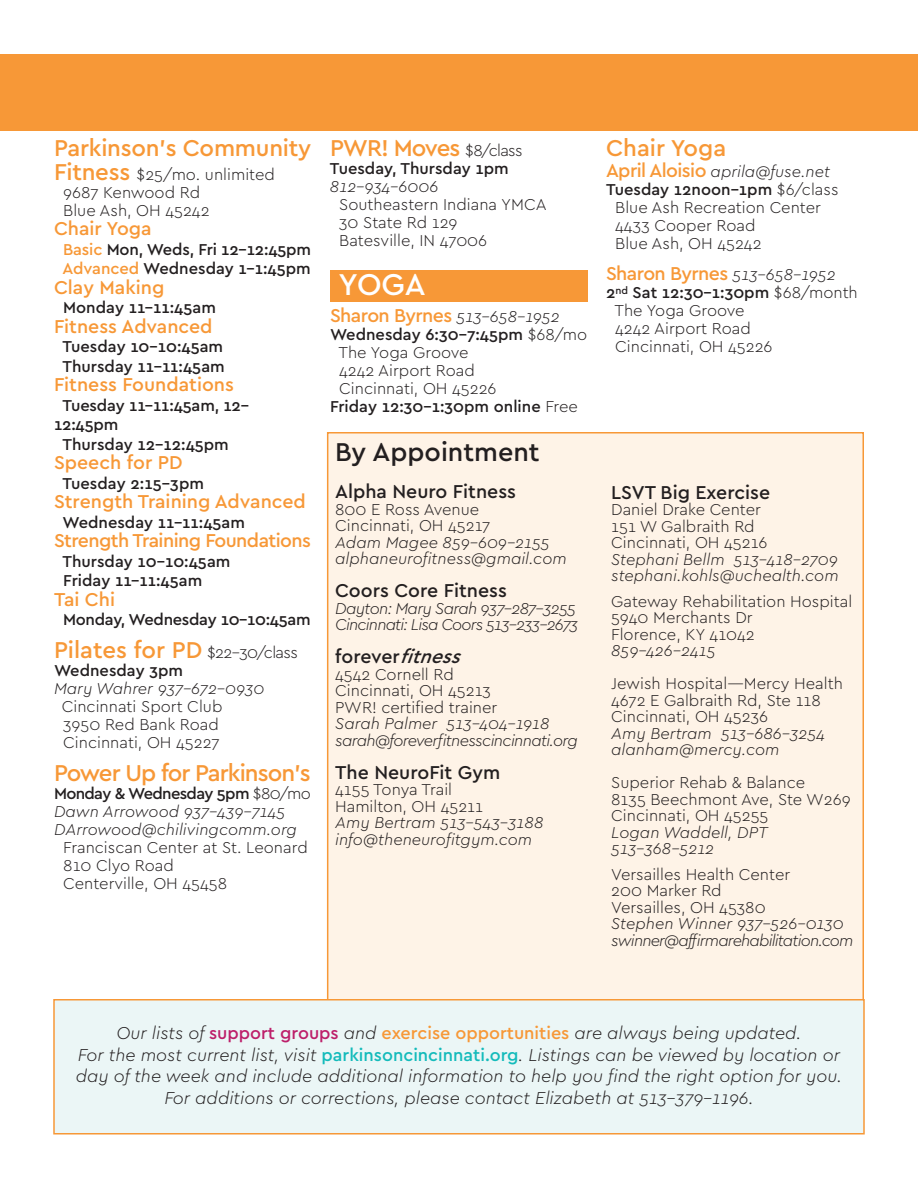
<style>
.page{position:relative;width:918px;height:1188px;background:#fff}
.page>*{position:absolute;margin:0;border:0;box-sizing:border-box;transform-origin:0 0}
.t1{font:500 31.5px "Cera PRO";color:#fff}
.t2{font:500 27px "Cera PRO";color:#231f20}
.t3{font:500 24px "Cera PRO";letter-spacing:-.01em;color:#f79837}
.t4{font:500 24px "Cera PRO";letter-spacing:-.04em;color:#f79837}
.t5{font:500 24px "Cera PRO";letter-spacing:-.045em;color:#f79837}
.t6{font:500 19.5px "Cera PRO";color:#f79837}
.t7{font:500 19.5px "Cera PRO";color:#231f20}
.t8{font:500 19.5px "Cera PRO";letter-spacing:-.03em;color:#f79837}
.t9{font:italic 300 18px/21.6px "Cera PRO";color:#231f20;text-align:center}
.t10{font:300 16.5px/16.5px "Cera PRO";color:#231f20}
.t11{font:italic 300 16.5px/16.5px "Cera PRO";color:#231f20}
.t12{font:500 16.5px/19.5px "Cera PRO";color:#231f20}
.t13{font:italic 300 16.5px/16.5px "Cera PRO";letter-spacing:-.05em;color:#231f20}
.t14{font:italic 300 16.5px/16.5px "Cera PRO";letter-spacing:-.04em;color:#231f20}
.t15{font:500 16.5px "Cera PRO";letter-spacing:-.02em;color:#231f20}
.s1{font-weight:500;font-size:24px;color:#f79837}
.s2{color:#f79837}
.s3{font-weight:300;font-size:16.5px;color:#231f20}
.s4{font-weight:500;font-style:normal}
.s5{font-style:normal}
.s6{font-weight:300;font-style:italic;font-size:16.5px;color:#231f20}
.s7{font-weight:300}
.s8{font-style:italic}
.s9{font-weight:500;font-style:normal;font-size:19.5px;color:#f79837}
.s10{font-weight:500}
.s11{font-weight:500;font-style:normal;color:#bd1f6a}
.s12{font-weight:500;font-style:normal;color:#f79837}
.s13{font-weight:500;font-style:normal;color:#14bbbb}
</style>
<div class="page">
<div style="left:0;top:54px;width:918px;height:76px;background:#f79837"></div>
<div style="left:328px;top:433px;width:535px;height:567px;background:#fef3e7"></div>
<div style="left:330px;top:270px;width:258px;height:32px;background:#f79837"></div>
<div style="left:54px;top:1000px;width:810px;height:134px;background:#ebf6f6"></div>
<div style="left:53px;top:999px;width:812px;height:136px;border:2px solid #f79837"></div>
<h3 class="t3" style="left:54px;top:132px;width:259px">Parkinson's Community</h3>
<p class="t10" style="left:63px;top:165px;width:213px;line-height:18px;text-indent:-9px"><span class="s1">Fitness</span> $25/mo. unlimited<br>9687 Kenwood Rd<br>Blue Ash, OH 45242</p>
<p class="t6" style="left:54px;top:216px;width:99px">Chair Yoga</p>
<p class="t12" style="left:62px;top:239px;width:250px"><span class="s2">Basic</span> Mon, Weds, Fri 12–12:45pm<br><span class="s2">Advanced</span> Wednesday 1–1:45pm</p>
<p class="t6" style="left:54px;top:274px;width:112px">Clay Making</p>
<p class="t12" style="left:63px;top:297px;width:154px">Monday 11–11:45am</p>
<p class="t6" style="left:54px;top:313px;width:160px">Fitness Advanced</p>
<p class="t12" style="left:62px;top:336px;width:164px">Tuesday 10–10:45am<br>Thursday 11–11:45am</p>
<p class="t6" style="left:54px;top:372px;width:182px">Fitness Foundations</p>
<p class="t12" style="left:62px;top:395px;width:188px">Tuesday 11-11:45am, 12–</p>
<p class="t12" style="left:54px;top:414px;width:66px">12:45pm</p>
<p class="t12" style="left:62px;top:434px;width:168px">Thursday 12–12:45pm</p>
<p class="t6" style="left:54px;top:450px;width:130px">Speech for PD</p>
<p class="t12" style="left:62px;top:473px;width:143px">Tuesday 2:15–3pm</p>
<p class="t6" style="left:54px;top:489px;width:253px">Strength Training Advanced</p>
<p class="t12" style="left:62px;top:512px;width:184px">Wednesday 11–11:45am</p>
<p class="t8" style="left:54px;top:528px;width:258px">Strength Training Foundations</p>
<p class="t12" style="left:62px;top:551px;width:170px">Thursday 10–10:45am<br>Friday 11–11:45am</p>
<p class="t6" style="left:54px;top:586px;width:63px">Tai Chi</p>
<p class="t15" style="left:63px;top:609px;width:249px">Monday, Wednesday 10–10:45am</p>
<h3 class="t3" style="left:54px;top:634px;width:245px">Pilates for PD <span class="s3">$22-30/class</span></h3>
<p class="t12" style="left:54px;top:660px;width:131px">Wednesday 3pm</p>
<p class="t11" style="left:54px;top:680px;width:212px">Mary Wahrer 937-672-0930</p>
<p class="t10" style="left:62px;top:697px;width:162px;line-height:18px">Cincinnati Sport Club<br>3950 Red Bank Road<br>Cincinnati, OH 45227</p>
<h3 class="t4" style="left:54px;top:757px;width:258px">Power Up for Parkinson's</h3>
<p class="t11" style="left:54px;top:784px;width:258px;line-height:18px"><span class="s4">Monday &amp; Wednesday 5pm</span> <span class="s5">$80/mo<br></span>Dawn Arrowood 937-439-7145<br>DArrowood@chilivingcomm.org</p>
<p class="t10" style="left:63px;top:838px;width:246px;line-height:18px">Franciscan Center at St. Leonard<br>810 Clyo Road<br>Centerville, OH 45458</p>
<h3 class="t5" style="left:330px;top:132px;width:194px">PWR! Moves <span class="s3">$8/class</span></h3>
<p class="t12" style="left:330px;top:158px;width:180px">Tuesday, Thursday 1pm</p>
<p class="t11" style="left:330px;top:178px;width:110px">812-934-6006</p>
<p class="t10" style="left:339px;top:195px;width:209px;line-height:18px">Southeastern Indiana YMCA<br>30 State Rd 129<br>Batesville, IN 47006</p>
<h1 class="t1" style="left:339px;top:264px;width:89px">YOGA</h1>
<p class="t8" style="left:330px;top:303px;width:231px">Sharon Byrnes <span class="s6">513-658-1952</span></p>
<p class="t12" style="left:330px;top:324px;width:259px">Wednesday 6:30–7:45pm <span class="s7">$68/mo</span></p>
<p class="t10" style="left:338px;top:344px;width:132px">The Yoga Groove</p>
<p class="t10" style="left:339px;top:362px;width:137px">4242 Airport Road</p>
<p class="t10" style="left:339px;top:380px;width:159px">Cincinnati, OH 45226</p>
<p class="t12" style="left:330px;top:396px;width:250px">Friday 12:30–1:30pm online <span class="s7">Free</span></p>
<h2 class="t2" style="left:335px;top:434px;width:206px">By Appointment</h2>
<p class="t7" style="left:335px;top:479px;width:182px">Alpha Neuro Fitness</p>
<p class="t10" style="left:335px;top:500px;width:157px">800 E Ross Avenue<br>Cincinnati, OH 45217</p>
<p class="t11" style="left:335px;top:533px;width:233px">Adam Magee 859-609-2155 alphaneurofitness@gmail.com</p>
<p class="t7" style="left:335px;top:578px;width:173px">Coors Core Fitness</p>
<p class="t13" style="left:335px;top:599px;width:245px">Dayton: Mary Sarah 937-287-3255<br>Cincinnati: Lisa Coors 513-233-2673</p>
<p class="t7" style="left:335px;top:644px;width:134px">forever<span class="s8">fitness</span></p>
<p class="t10" style="left:335px;top:665px;width:164px">4542 Cornell Rd<br>Cincinnati, OH 45213<br>PWR! certified trainer</p>
<p class="t14" style="left:335px;top:715px;width:244px">Sarah Palmer 513-404-1918 sarah@foreverfitnesscincinnati.org</p>
<p class="t7" style="left:335px;top:759px;width:167px">The NeuroFit Gym</p>
<p class="t10" style="left:335px;top:781px;width:149px">4155 Tonya Trail<br>Hamilton, OH 45211</p>
<p class="t11" style="left:335px;top:814px;width:210px">Amy Bertram 513-543-3188 info@theneurofitgym.com</p>
<h3 class="t3" style="left:606px;top:132px;width:122px">Chair Yoga</h3>
<p class="t11" style="left:606px;top:163px;width:226px"><span class="s9">April Aloisio</span> aprila@fuse.net</p>
<p class="t12" style="left:606px;top:179px;width:234px">Tuesday 12noon–1pm <span class="s7">$6/class</span></p>
<p class="t10" style="left:615px;top:199px;width:207px">Blue Ash Recreation Center</p>
<p class="t10" style="left:615px;top:217px;width:142px">4433 Cooper Road</p>
<p class="t10" style="left:615px;top:235px;width:148px">Blue Ash, OH 45242</p>
<p class="t8" style="left:606px;top:261px;width:231px">Sharon Byrnes <span class="s6">513-658-1952</span></p>
<p class="t10" style="left:614px;top:283px;width:245px;line-height:18px;text-indent:-8px"><span class="s10">2</span><sup>nd</sup> <span class="s10">Sat 12:30–1:30pm</span> $68/month<br>The Yoga Groove<br>4242 Airport Road<br>Cincinnati, OH 45226</p>
<p class="t7" style="left:611px;top:479px;width:161px">LSVT Big Exercise</p>
<p class="t10" style="left:611px;top:501px;width:158px">Daniel Drake Center<br>151 W Galbraith Rd<br>Cincinnati, OH 45216</p>
<p class="t11" style="left:611px;top:550px;width:229px">Stephani Bellm 513-418-2709 stephani.kohls@uchealth.com</p>
<p class="t10" style="left:611px;top:592px;width:243px">Gateway Rehabilitation Hospital<br>5940 Merchants Dr<br>Florence, KY 41042</p>
<p class="t11" style="left:611px;top:642px;width:106px">859-426-2415</p>
<p class="t10" style="left:611px;top:675px;width:233px">Jewish Hospital—Mercy Health<br>4672 E Galbraith Rd, Ste 118<br>Cincinnati, OH 45236</p>
<p class="t11" style="left:611px;top:724px;width:215px">Amy Bertram 513-686-3254 alanham@mercy.com</p>
<p class="t10" style="left:611px;top:774px;width:241px">Superior Rehab &amp; Balance<br>8135 Beechmont Ave, Ste W269<br>Cincinnati, OH 45255</p>
<p class="t11" style="left:611px;top:823px;width:158px">Logan Waddell, DPT<br>513-368-5212</p>
<p class="t10" style="left:611px;top:865px;width:181px">Versailles Health Center<br>200 Marker Rd<br>Versailles, OH 45380</p>
<p class="t13" style="left:611px;top:915px;width:244px">Stephen Winner 937-526-0130 swinner@affirmarehabilitation.com</p>
<p class="t9" style="left:76px;top:1021px;width:768px">Our lists of <span class="s11">support groups</span> and <span class="s12">exercise opportunities</span> are always being updated.<br>For the most current list, visit <span class="s13">parkinsoncincinnati.org</span>. Listings can be viewed by location or day of the week and include additional information to help you find the right option for you.<br>For additions or corrections, please contact Elizabeth at 513-379-1196.</p>
</div>
